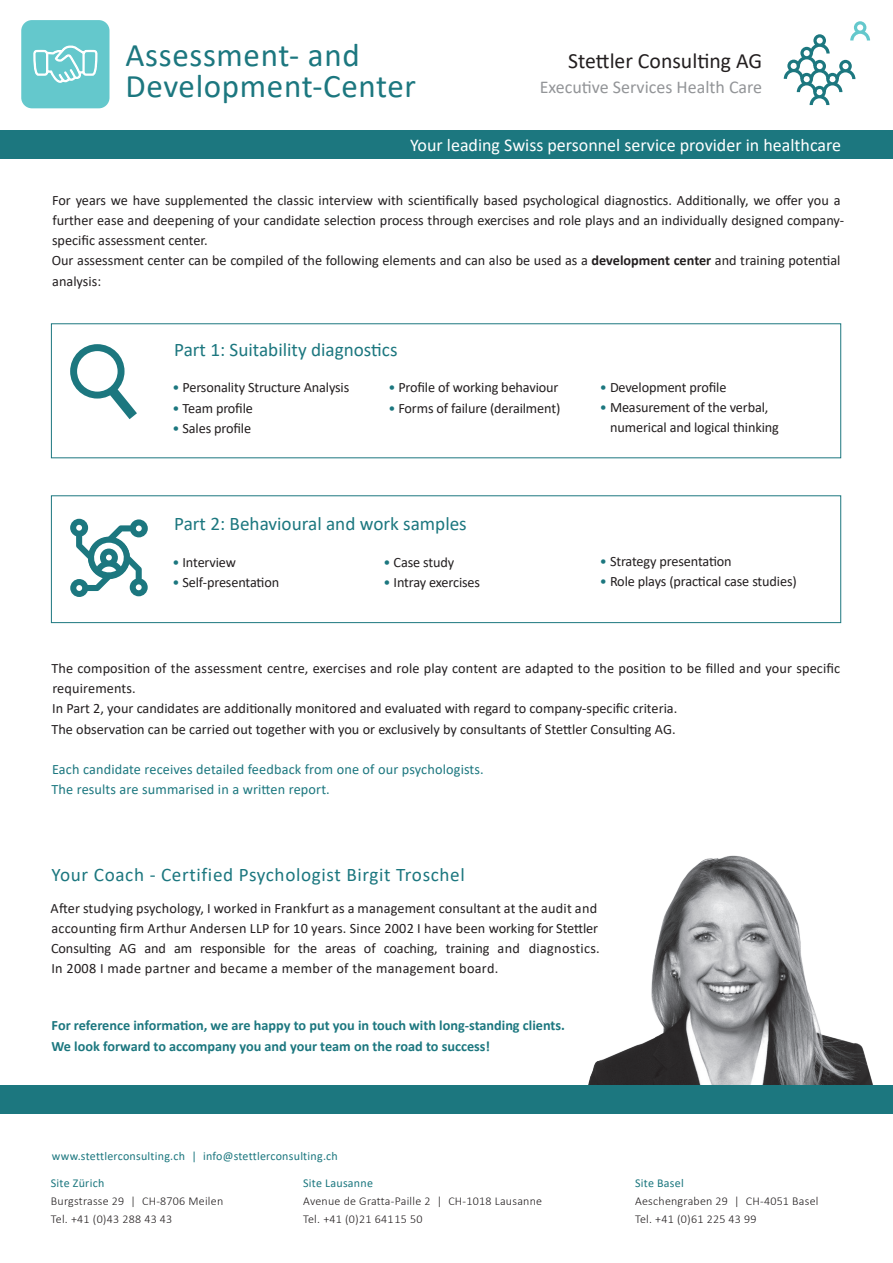
<style>
.page{position:relative;width:893px;height:1263px;background:#fff}
.page>*{position:absolute;margin:0;border:0;box-sizing:border-box;transform-origin:0 0}
.t1{font:33px "Calibri";letter-spacing:.02em;color:#1c777f}
.t2{font:21.75px "Calibri";color:#231f20}
.t3{font:19.2px "Calibri";color:#1c777f}
.t4{font:19.2px "Calibri";letter-spacing:.03em;color:#1c777f}
.t5{font:18px "Calibri";color:#fff}
.t6{font:18px "Calibri";color:#939598}
.t7{font:14.25px/20.2px "Calibri";color:#231f20}
.t8{font:700 14.25px "Calibri";color:#1c777f}
.t9{font:14.25px "Calibri";letter-spacing:.01em;color:#1c777f}
.t10{font:300 12px "Calibri";letter-spacing:.02em;color:#231f20}
.t11{font:12px "Calibri";letter-spacing:.02em;color:#1c777f}
.s1{font-weight:700}
.s2{color:#1c777f}
</style>
<div class="page">
<div style="left:0;top:130px;width:893px;height:29px;background:#1c777f"></div>
<svg style="left:784px;top:21px;width:86px;height:84px"></svg>
<div style="left:70px;top:344px;width:55px;height:55px;border:7px solid #1c777f;border-radius:50%"></div>
<svg style="left:107px;top:386px;width:30px;height:33px"></svg>
<div style="left:21px;top:20px;width:89px;height:88px;background:#64c8cc;border-radius:11px"></div>
<svg style="left:33px;top:45px;width:65px;height:38px"></svg>
<svg style="left:70px;top:519px;width:78px;height:78px"></svg>
<img style="left:588px;top:855px;width:285px;height:230px">
<div style="left:0;top:1085px;width:893px;height:29px;background:#1c777f"></div>
<div style="left:51px;top:495px;width:790px;height:128px;border:1px solid #1c777f"></div>
<p class="t1" style="left:125px;top:32px;width:236px">Assessment- and</p>
<p class="t1" style="left:125px;top:64px;width:292px">Development-Center</p>
<p class="t5" style="left:410px;top:132px;width:432px">Your leading Swiss personnel service provider in healthcare</p>
<p class="t2" style="left:568px;top:46px;width:196px">Stettler Consulting AG</p>
<p class="t6" style="left:540px;top:75px;width:224px">Executive Services Health Care</p>
<p class="t7" style="left:52px;top:189px;width:793px">For years we have supplemented the classic interview with scientifically based psychological diagnostics. Additionally, we offer you a further ease and deepening of your candidate selection process through exercises and role plays and an individually designed company&shy;specific assessment center.</p>
<p class="t7" style="left:52px;top:250px;width:790px">Our assessment center can be compiled of the following elements and can also be used as a <span class="s1">development center</span> and training potential analysis:</p>
<p class="t3" style="left:174px;top:336px;width:225px">Part 1: Suitability diagnostics</p>
<p class="t7" style="left:172px;top:377px;width:178px"><span class="s2">•</span> Personality Structure Analysis</p>
<p class="t7" style="left:172px;top:397px;width:82px"><span class="s2">•</span> Team profile</p>
<p class="t7" style="left:172px;top:418px;width:80px"><span class="s2">•</span> Sales profile</p>
<p class="t7" style="left:388px;top:377px;width:172px"><span class="s2">•</span> Profile of working behaviour</p>
<p class="t7" style="left:388px;top:397px;width:173px"><span class="s2">•</span> Forms of failure (derailment)</p>
<p class="t3" style="left:174px;top:510px;width:294px">Part 2: Behavioural and work samples</p>
<p class="t7" style="left:172px;top:551px;width:65px"><span class="s2">•</span> Interview</p>
<p class="t7" style="left:172px;top:572px;width:108px"><span class="s2">•</span> Self-presentation</p>
<p class="t7" style="left:384px;top:551px;width:72px"><span class="s2">•</span> Case study</p>
<p class="t7" style="left:384px;top:572px;width:98px"><span class="s2">•</span> Intray exercises</p>
<p class="t7" style="left:600px;top:376px;width:128px"><span class="s2">•</span> Development profile</p>
<p class="t7" style="left:600px;top:397px;width:170px"><span class="s2">•</span> Measurement of the verbal,</p>
<p class="t7" style="left:610px;top:417px;width:170px">numerical and logical thinking</p>
<p class="t7" style="left:600px;top:551px;width:133px"><span class="s2">•</span> Strategy presentation</p>
<p class="t7" style="left:600px;top:571px;width:198px"><span class="s2">•</span> Role plays (practical case studies)</p>
<p class="t7" style="left:51px;top:658px;width:790px">The composition of the assessment centre, exercises and role play content are adapted to the position to be filled and your specific requirements.</p>
<p class="t7" style="left:52px;top:698px;width:627px">In Part 2, your candidates are additionally monitored and evaluated with regard to company-specific criteria.</p>
<p class="t7" style="left:51px;top:718px;width:626px">The observation can be carried out together with you or exclusively by consultants of Stettler Consulting AG.</p>
<p class="t9" style="left:52px;top:759px;width:433px">Each candidate receives detailed feedback from one of our psychologists.</p>
<p class="t9" style="left:51px;top:780px;width:280px">The results are summarised in a written report.</p>
<p class="t4" style="left:52px;top:861px;width:415px">Your Coach - Certified Psychologist Birgit Troschel</p>
<p class="t7" style="left:51px;top:897px;width:551px">After studying psychology, I worked in Frankfurt as a management consultant at the audit and accounting firm Arthur Andersen LLP for 10 years. Since 2002 I have been working for Stettler Consulting AG and am responsible for the areas of coaching, training and diagnostics.<br>In 2008 I made partner and became a member of the management board.</p>
<p class="t8" style="left:52px;top:1016px;width:515px">For reference information, we are happy to put you in touch with long-standing clients.</p>
<p class="t8" style="left:51px;top:1036px;width:440px">We look forward to accompany you and your team on the road to success!</p>
<p class="t11" style="left:52px;top:1148px;width:287px">www.stettlerconsulting.ch | info@stettlerconsulting.ch</p>
<p class="t11" style="left:51px;top:1175px;width:55px">Site Zürich</p>
<p class="t10" style="left:51px;top:1194px;width:174px">Burgstrasse 29 | CH-8706 Meilen</p>
<p class="t10" style="left:51px;top:1212px;width:123px">Tel. +41 (0)43 288 43 43</p>
<p class="t11" style="left:303px;top:1175px;width:71px">Site Lausanne</p>
<p class="t10" style="left:303px;top:1194px;width:240px">Avenue de Gratta-Paille 2 | CH-1018 Lausanne</p>
<p class="t10" style="left:303px;top:1212px;width:121px">Tel. +41 (0)21 641 15 50</p>
<p class="t11" style="left:635px;top:1175px;width:50px">Site Basel</p>
<p class="t10" style="left:635px;top:1194px;width:185px">Aeschengraben 29 | CH-4051 Basel</p>
<p class="t10" style="left:635px;top:1212px;width:123px">Tel. +41 (0)61 225 43 99</p>
</div>
